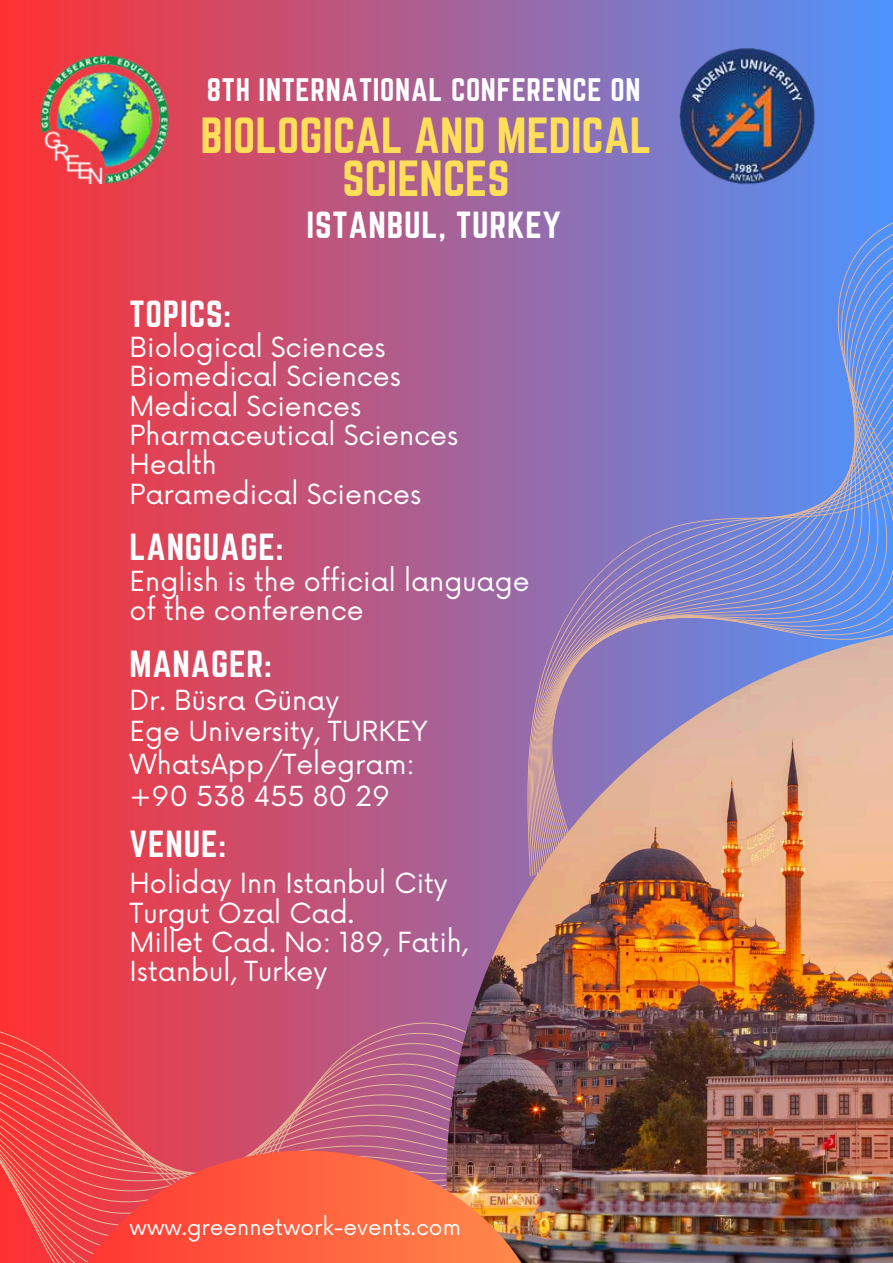
<style>
.page{position:relative;width:893px;height:1263px;background:#fff}
.page>*{position:absolute;margin:0;border:0;box-sizing:border-box;transform-origin:0 0}
.t1{font:44.4px/43.9px "Norwester";color:#ffde59;text-align:center}
.t2{font:33px "Norwester";letter-spacing:.025em;color:#fff}
.t3{font:28.5px "Norwester";letter-spacing:.025em;color:#fff}
.t4{font:27px/29.2px "Now";color:#fff}
.t5{font:21.75px "Now";color:#fff}
</style>
<div class="page">
<div style="left:0;top:0;width:893px;height:1263px;background:linear-gradient(to right,#ff3131,#4f93fd)"></div>
<svg style="left:523px;top:282px;width:370px;height:342px;background:#7a81ce"></svg>
<svg style="left:0;top:751px;width:446px;height:512px;background:#d44b63"></svg>
<img style="left:446px;top:624px;width:447px;height:639px">
<img style="left:53px;top:1150px;width:502px;height:113px">
<img style="left:40px;top:56px;width:128px;height:127px">
<img style="left:645px;top:40px;width:199px;height:159px">
<p class="t3" style="left:207px;top:72px;width:435px">8TH INTERNATIONAL CONFERENCE ON</p>
<h1 class="t1" style="left:200px;top:113px;width:452px">BIOLOGICAL AND MEDICAL<br>SCIENCES</h1>
<p class="t2" style="left:306px;top:205px;width:256px">ISTANBUL, TURKEY</p>
<p class="t2" style="left:129px;top:294px;width:103px">TOPICS:</p>
<p class="t4" style="left:129px;top:334px;width:330px">Biological Sciences<br>Biomedical Sciences<br>Medical Sciences<br>Pharmaceutical Sciences<br>Health<br>Paramedical Sciences</p>
<p class="t2" style="left:129px;top:527px;width:155px">LANGUAGE:</p>
<p class="t4" style="left:129px;top:568px;width:402px">English is the official language of the conference</p>
<p class="t2" style="left:129px;top:644px;width:144px">MANAGER:</p>
<p class="t4" style="left:129px;top:686px;width:300px;line-height:32.1px">Dr. Büsra Günay<br>Ege University, TURKEY<br>WhatsApp/Telegram: +90 538 455 80 29</p>
<p class="t2" style="left:129px;top:824px;width:98px">VENUE:</p>
<p class="t4" style="left:129px;top:870px;width:339px">Holiday Inn Istanbul City<br>Turgut Ozal Cad.<br>Millet Cad. No: 189, Fatih,<br>Istanbul, Turkey</p>
<p class="t5" style="left:130px;top:1215px;width:333px">www.greennetwork-events.com</p>
</div>
